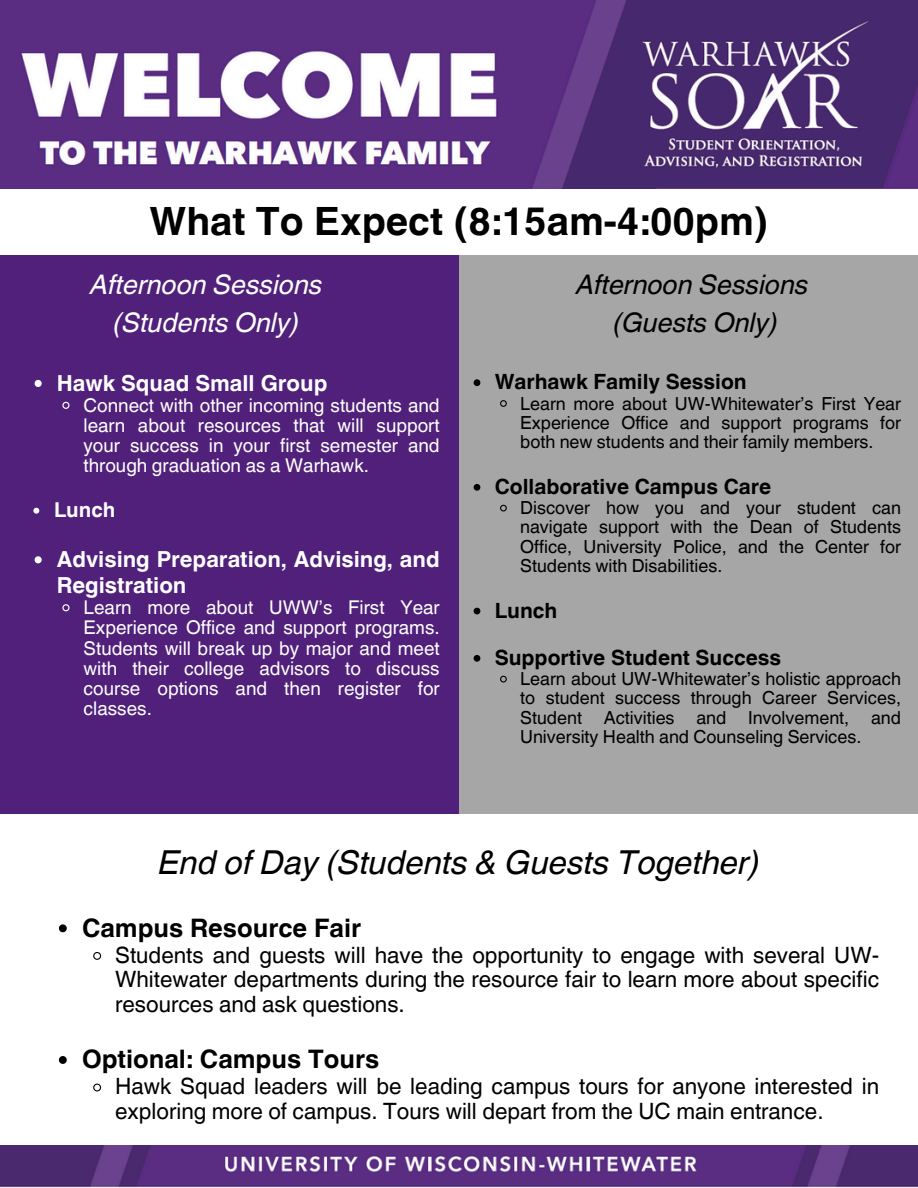
<style>
.page{position:relative;width:918px;height:1188px;background:#fff}
.page>*{position:absolute;margin:0;border:0;box-sizing:border-box;transform-origin:0 0}
.t1{font:700 39px "Helvetica World";color:#000}
.t2{font:italic 33px "Helvetica World";color:#000}
.t3{font:italic 27px/38.2px "Helvetica World";color:#fff;text-align:center}
.t4{font:italic 27px/38.2px "Helvetica World";color:#000;text-align:center}
.t5{font:700 25.5px "Helvetica World";color:#000}
.t6{font:22.5px/24.8px "Helvetica World";color:#000;text-align:justify}
.t7{font:700 22.05px/26.1px "Helvetica World";color:#fff}
.t8{font:700 21px "Helvetica World";color:#000}
.t9{font:700 20.55px "Helvetica World";color:#fff}
.t10{font:18.9px/20.1px "Helvetica World";color:#fff;text-align:justify}
.t11{font:18px/19.2px "Helvetica World";color:#000;text-align:justify}
</style>
<div class="page">
<div style="left:459px;top:255px;width:459px;height:559px;background:#a6a6a6"></div>
<img style="left:0;top:0;width:918px;height:189px">
<img style="left:0;top:1145px;width:918px;height:43px">
<div style="left:0;top:255px;width:459px;height:559px;background:#50207b"></div>
<svg style="left:474px;top:379px;width:6px;height:7px"></svg>
<svg style="left:500px;top:400px;width:7px;height:7px"></svg>
<svg style="left:474px;top:484px;width:6px;height:7px"></svg>
<svg style="left:500px;top:504px;width:7px;height:8px"></svg>
<svg style="left:474px;top:608px;width:6px;height:6px"></svg>
<svg style="left:474px;top:655px;width:6px;height:7px"></svg>
<svg style="left:500px;top:675px;width:7px;height:8px"></svg>
<svg style="left:35px;top:380px;width:7px;height:7px"></svg>
<svg style="left:62px;top:401px;width:8px;height:8px"></svg>
<svg style="left:33px;top:508px;width:6px;height:6px"></svg>
<svg style="left:35px;top:556px;width:7px;height:7px"></svg>
<svg style="left:62px;top:604px;width:8px;height:8px"></svg>
<svg style="left:59px;top:924px;width:8px;height:8px"></svg>
<svg style="left:93px;top:952px;width:9px;height:8px"></svg>
<svg style="left:59px;top:1056px;width:8px;height:8px"></svg>
<svg style="left:93px;top:1083px;width:9px;height:9px"></svg>
<p class="t1" style="left:150px;top:189px;width:620px">What To Expect (8:15am-4:00pm)</p>
<p class="t3" style="left:90px;top:262px;width:234px">Afternoon Sessions (Students Only)</p>
<p class="t7" style="left:57px;top:367px;width:272px">Hawk Squad Small Group</p>
<p class="t10" style="left:84px;top:395px;width:358px">Connect with other incoming students and learn about resources that will support your success in your first semester and through graduation as a Warhawk.</p>
<p class="t9" style="left:54px;top:493px;width:63px">Lunch</p>
<p class="t7" style="left:57px;top:544px;width:385px">Advising Preparation, Advising, and<br>Registration</p>
<p class="t10" style="left:84px;top:598px;width:358px">Learn more about UWW’s First Year Experience Office and support programs.<br>Students will break up by major and meet with their college advisors to discuss course options and then register for classes.</p>
<h3 class="t4" style="left:576px;top:262px;width:234px">Afternoon Sessions (Guests Only)</h3>
<h1 class="t8" style="left:495px;top:365px;width:254px">Warhawk Family Session</h1>
<h3 class="t11" style="left:520px;top:394px;width:382px">Learn more about UW-Whitewater’s First Year Experience Office and support programs for both new students and their family members.</h3>
<p class="t8" style="left:495px;top:469px;width:278px">Collaborative Campus Care</p>
<p class="t11" style="left:520px;top:499px;width:382px">Discover how you and your student can navigate support with the Dean of Students Office, University Police, and the Center for Students with Disabilities.</p>
<p class="t8" style="left:495px;top:593px;width:64px">Lunch</p>
<p class="t8" style="left:495px;top:640px;width:288px">Supportive Student Success</p>
<p class="t11" style="left:520px;top:670px;width:382px">Learn about UW-Whitewater’s holistic approach to student success through Career Services, Student Activities and Involvement, and University Health and Counseling Services.</p>
<h2 class="t2" style="left:158px;top:836px;width:603px">End of Day (Students &amp; Guests Together)</h2>
<p class="t5" style="left:82px;top:907px;width:281px">Campus Resource Fair</p>
<p class="t6" style="left:115px;top:943px;width:766px">Students and guests will have the opportunity to engage with several UW-Whitewater departments during the resource fair to learn more about specific resources and ask questions.</p>
<p class="t5" style="left:82px;top:1039px;width:299px">Optional: Campus Tours</p>
<p class="t6" style="left:115px;top:1074px;width:766px">Hawk Squad leaders will be leading campus tours for anyone interested in exploring more of campus. Tours will depart from the UC main entrance.</p>
</div>
